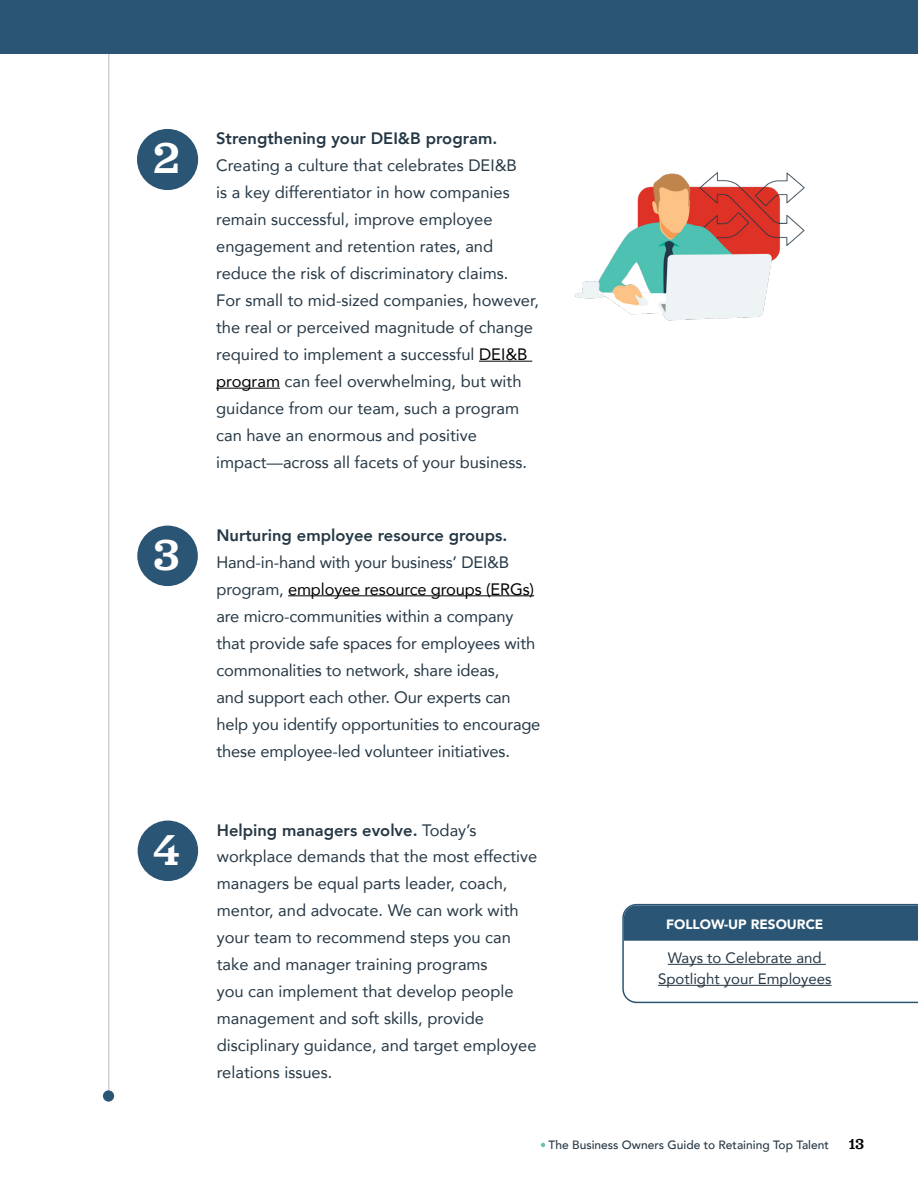
<style>
.page{position:relative;width:918px;height:1188px;background:#fff}
.page>*{position:absolute;margin:0;border:0;box-sizing:border-box;transform-origin:0 0}
.t1{font:500 45px "Jubilat";color:#fff}
.t2{font:16.5px/27px "Avenir";color:#263845}
.t3{font:800 16.5px "Avenir";color:#263845}
.t4{font:15px/21px "Avenir";color:#263845;text-align:center}
.t5{font:500 15px "Jubilat";color:#000}
.t6{font:900 13.5px "Avenir";color:#fff}
.t7{font:500 12px "Avenir";color:#263845}
.s1{color:#000}
.s2{font-weight:800}
</style>
<div class="page">
<svg style="left:541px;top:1143px;width:4px;height:4px"></svg>
<svg style="left:108px;top:54px;width:33px;height:1047px"></svg>
<hr style="left:479px;top:361px;width:53px;height:1px;background:#000">
<hr style="left:216px;top:388px;width:64px;height:1px;background:#000">
<div style="left:0;top:0;width:918px;height:54px;background:#2b5574"></div>
<div style="left:136px;top:128px;width:63px;height:63px;background:#2b5574;border-radius:50%"></div>
<div style="left:135px;top:127px;width:65px;height:65px;border:2px solid #fff;border-radius:50%"></div>
<div style="left:137px;top:525px;width:62px;height:62px;background:#2b5574;border-radius:50%"></div>
<div style="left:136px;top:524px;width:63px;height:64px;border:2px solid #fff;border-radius:50%"></div>
<div style="left:137px;top:820px;width:62px;height:62px;background:#2b5574;border-radius:50%"></div>
<div style="left:136px;top:819px;width:64px;height:64px;border:2px solid #fff;border-radius:50%"></div>
<hr style="left:288px;top:595px;width:246px;height:1px;background:#000">
<img style="left:574px;top:172px;width:231px;height:149px">
<svg style="left:622px;top:903px;width:296px;height:100px"></svg>
<hr style="left:668px;top:964px;width:158px;height:1px;background:#263845">
<hr style="left:658px;top:985px;width:173px;height:1px;background:#263845">
<div style="left:103px;top:1090px;width:11px;height:12px;background:#2b5574;border-radius:50%"></div>
<h1 class="t1" style="left:154px;top:129px;width:27px">2</h1>
<h1 class="t1" style="left:154px;top:525px;width:27px">3</h1>
<h1 class="t1" style="left:154px;top:820px;width:28px">4</h1>
<p class="t3" style="left:216px;top:125px;width:283px">Strengthening your DEI&amp;B program.</p>
<p class="t2" style="left:216px;top:151px;width:324px">Creating a culture that celebrates DEI&amp;B<br>is a key differentiator in how companies remain successful, improve employee engagement and retention rates, and reduce the risk of discriminatory claims.<br>For small to mid-sized companies, however, the real or perceived magnitude of change required to implement a successful <span class="s1">DEI&amp;B program</span> can feel overwhelming, but with guidance from our team, such a program can have an enormous and positive impact—across all facets of your business.</p>
<p class="t3" style="left:216px;top:522px;width:292px">Nurturing employee resource groups.</p>
<p class="t2" style="left:216px;top:548px;width:326px">Hand-in-hand with your business’ DEI&amp;B program, <span class="s1">employee resource groups (ERGs) </span>are micro-communities within a company that provide safe spaces for employees with commonalities to network, share ideas,<br>and support each other. Our experts can help you identify opportunities to encourage these employee-led volunteer initiatives.</p>
<p class="t2" style="left:217px;top:816px;width:322px"><span class="s2">Helping managers evolve.</span> Today’s workplace demands that the most effective managers be equal parts leader, coach, mentor, and advocate. We can work with your team to recommend steps you can take and manager training programs<br>you can implement that develop people management and soft skills, provide disciplinary guidance, and target employee relations issues.</p>
<p class="t6" style="left:666px;top:912px;width:159px">FOLLOW-UP RESOURCE</p>
<p class="t4" style="left:658px;top:947px;width:175px">Ways to Celebrate and<br>Spotlight your Employees</p>
<p class="t7" style="left:549px;top:1134px;width:282px">The Business Owners Guide to Retaining Top Talent</p>
<p class="t5" style="left:849px;top:1134px;width:17px">13</p>
</div>
